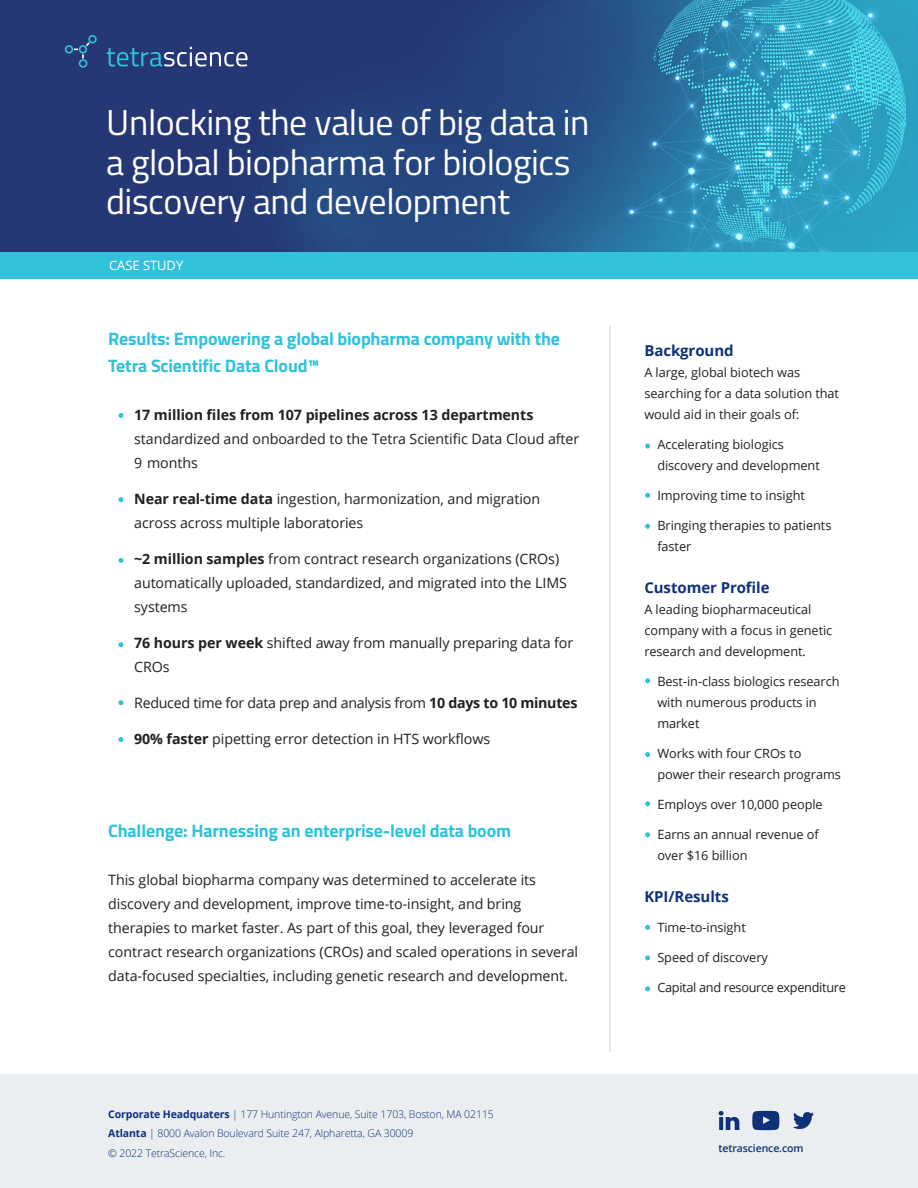
<style>
.page{position:relative;width:918px;height:1188px;background:#fff}
.page>*{position:absolute;margin:0;border:0;box-sizing:border-box;transform-origin:0 0}
.t1{font:36px/39.6px "Titillium Web";letter-spacing:-.015em;color:#fff}
.t2{font:700 18px/27px "Titillium Web";letter-spacing:-.01em;color:#30c2dc}
.t3{font:700 15px "Open Sans";letter-spacing:-.005em;color:#0e3179}
.t4{font:14.25px/24px "Open Sans";letter-spacing:-.005em;color:#231f20}
.t5{font:700 14.25px "Open Sans";letter-spacing:-.005em;color:#231f20}
.t6{font:12.9px "Open Sans";color:#fff}
.t7{font:12.75px/21px "Open Sans";letter-spacing:-.005em;color:#231f20}
.t8{font:12.75px "Open Sans";letter-spacing:-.025em;color:#231f20}
.t9{font:300 10.5px/19.5px "Open Sans";letter-spacing:-.01em;color:#0e3179}
.t10{font:600 10.5px "Open Sans";letter-spacing:-.01em;color:#0e3179}
.s1{font-weight:700}
</style>
<div class="page">
<hr style="left:609px;top:326px;width:2px;height:726px;background:#e5e8ea">
<div style="left:0;top:0;width:918px;height:261px;background:#253775"></div>
<img style="left:210px;top:0;width:708px;height:253px">
<img style="left:881px;top:0;width:24px;height:246px">
<img style="left:624px;top:0;width:257px;height:253px">
<div style="left:0;top:1075px;width:918px;height:113px;background:#ebeef0"></div>
<svg style="left:752px;top:1111px;width:27px;height:19px"></svg>
<svg style="left:719px;top:1111px;width:20px;height:19px"></svg>
<svg style="left:793px;top:1112px;width:21px;height:17px"></svg>
<svg style="left:645px;top:444px;width:5px;height:85px"></svg>
<svg style="left:645px;top:752px;width:5px;height:85px"></svg>
<svg style="left:645px;top:925px;width:5px;height:66px"></svg>
<svg style="left:645px;top:678px;width:5px;height:5px"></svg>
<div style="left:0;top:253px;width:918px;height:26px;background:#32c2dc"></div>
<svg style="left:65px;top:35px;width:183px;height:33px"></svg>
<svg style="left:118px;top:413px;width:5px;height:329px"></svg>
<h1 class="t1" style="left:106px;top:101px;width:485px">Unlocking the value of big data in a global biopharma for biologics discovery and development</h1>
<p class="t6" style="left:109px;top:256px;width:76px">CASE STUDY</p>
<p class="t2" style="left:108px;top:324px;width:453px">Results: Empowering a global biopharma company with the<br>Tetra Scientific Data Cloud™</p>
<p class="t5" style="left:134px;top:405px;width:401px">17 million files from 107 pipelines across 13 departments</p>
<p class="t4" style="left:134px;top:426px;width:447px">standardized and onboarded to the Tetra Scientific Data Cloud after<br>9 months</p>
<p class="t4" style="left:134px;top:486px;width:407px"><span class="s1">Near real-time data</span> ingestion, harmonization, and migration across across multiple laboratories</p>
<p class="t4" style="left:134px;top:546px;width:434px"><span class="s1">~2 million samples</span> from contract research organizations (CROs) automatically uploaded, standardized, and migrated into the LIMS systems</p>
<p class="t4" style="left:134px;top:630px;width:441px"><span class="s1">76 hours per week</span> shifted away from manually preparing data for<br>CROs</p>
<p class="t4" style="left:134px;top:690px;width:445px">Reduced time for data prep and analysis from <span class="s1">10 days to 10 minutes</span></p>
<p class="t4" style="left:134px;top:726px;width:358px"><span class="s1">90% faster</span> pipetting error detection in HTS workflows</p>
<p class="t2" style="left:108px;top:817px;width:404px">Challenge: Harnessing an enterprise-level data boom</p>
<p class="t4" style="left:108px;top:868px;width:471px">This global biopharma company was determined to accelerate its discovery and development, improve time-to-insight, and bring therapies to market faster. As part of this goal, they leveraged four contract research organizations (CROs) and scaled operations in several data-focused specialties, including genetic research and development.</p>
<p class="t9" style="left:108px;top:1104px;width:387px"><span class="s1">Corporate Headquaters</span> | 177 Huntington Avenue, Suite 1703, Boston, MA 02115<br><span class="s1">Atlanta</span> | 8000 Avalon Boulevard Suite 247, Alpharetta, GA 30009<br>© 2022 TetraScience, Inc.</p>
<p class="t3" style="left:644px;top:340px;width:91px">Background</p>
<p class="t7" style="left:644px;top:361px;width:196px">A large, global biotech was searching for a data solution that would aid in their goals of:</p>
<p class="t7" style="left:657px;top:433px;width:164px">Accelerating biologics discovery and development</p>
<p class="t7" style="left:657px;top:484px;width:149px">Improving time to insight</p>
<p class="t7" style="left:657px;top:514px;width:176px">Bringing therapies to patients faster</p>
<p class="t3" style="left:644px;top:577px;width:127px">Customer Profile</p>
<p class="t7" style="left:644px;top:598px;width:189px">A leading biopharmaceutical company with a focus in genetic research and development.</p>
<p class="t7" style="left:657px;top:670px;width:184px">Best-in-class biologics research with numerous products in market</p>
<p class="t7" style="left:657px;top:742px;width:185px">Works with four CROs to power their research programs</p>
<p class="t7" style="left:657px;top:793px;width:167px">Employs over 10,000 people</p>
<p class="t7" style="left:657px;top:823px;width:163px">Earns an annual revenue of over $16 billion</p>
<p class="t3" style="left:644px;top:886px;width:86px">KPI/Results</p>
<p class="t7" style="left:657px;top:916px;width:90px">Time-to-insight</p>
<p class="t7" style="left:657px;top:946px;width:112px">Speed of discovery</p>
<p class="t8" style="left:657px;top:978px;width:190px">Capital and resource expenditure</p>
<p class="t10" style="left:718px;top:1141px;width:87px">tetrascience.com</p>
</div>
